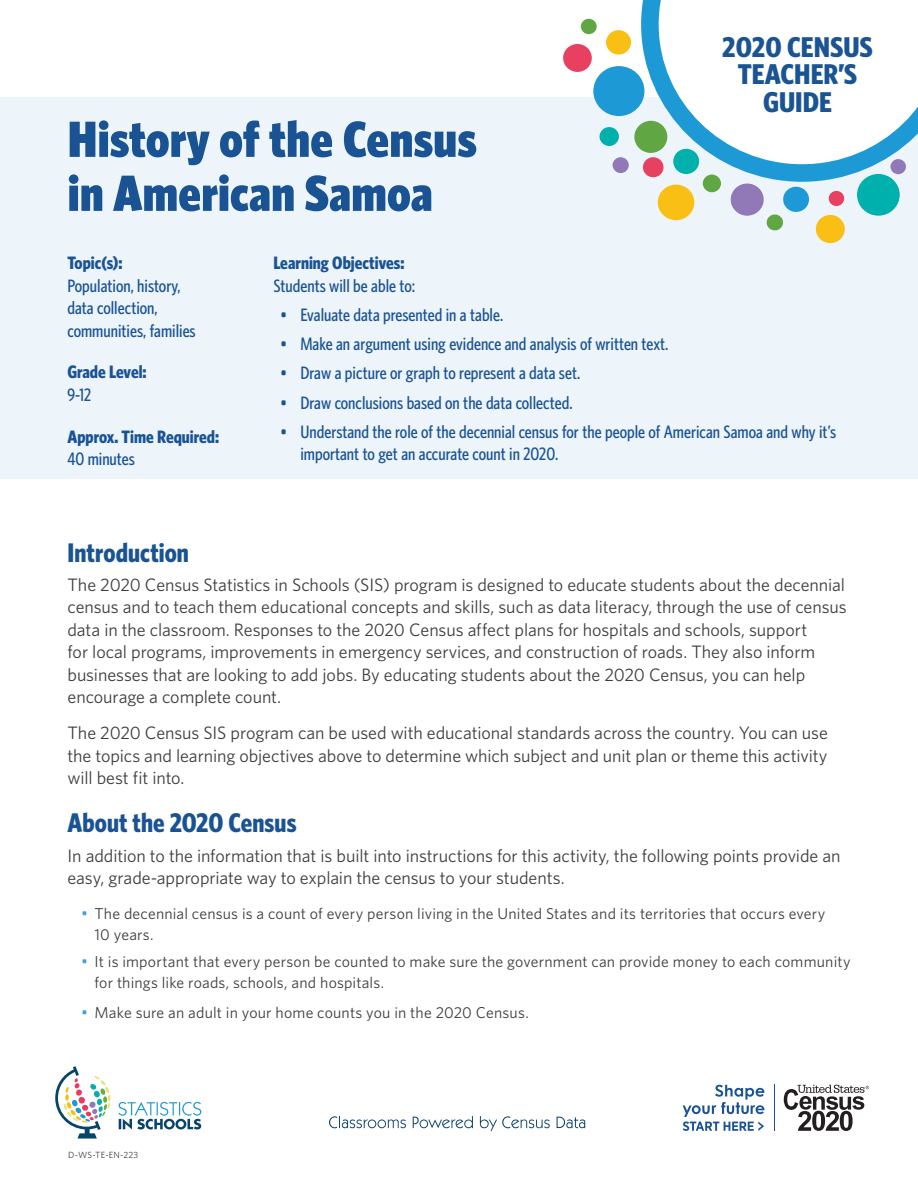
<style>
.page{position:relative;width:918px;height:1188px;background:#fff}
.page>*{position:absolute;margin:0;border:0;box-sizing:border-box;transform-origin:0 0}
.t1{font:900 condensed 51px/54px "Whitney HTF";letter-spacing:.01em;color:#1a5393}
.t2{font:700 condensed 28.65px/27.3px "Whitney HTF";color:#1a5493;text-align:center}
.t3{font:700 condensed 27px "Whitney HTF";letter-spacing:.005em;color:#1a5393}
.t4{font:18px/22.5px "Whitney HTF";letter-spacing:-.005em;color:#3e3e3f}
.t5{font:500 condensed 18px/22.5px "Whitney HTF";color:#1a5393}
.t6{font:700 condensed 18px "Whitney HTF";color:#1a5393}
.t7{font:15.75px/21px "Whitney HTF";letter-spacing:.01em;color:#3e3e3f}
.t8{font:9px "Whitney HTF";letter-spacing:.03em;color:#3e3e3f}
.s1{font-size:16.5px;color:#3fa1d9}
</style>
<div class="page">
<hr style="left:774px;top:1085px;width:1px;height:46px;background:#1a5393">
<svg style="left:683px;top:1085px;width:81px;height:46px"></svg>
<svg style="left:784px;top:1085px;width:85px;height:46px"></svg>
<svg style="left:118px;top:1102px;width:83px;height:28px"></svg>
<svg style="left:55px;top:1066px;width:56px;height:73px"></svg>
<svg style="left:329px;top:1116px;width:77px;height:12px"></svg>
<svg style="left:413px;top:1116px;width:60px;height:12px"></svg>
<svg style="left:480px;top:1116px;width:70px;height:15px"></svg>
<svg style="left:557px;top:1117px;width:28px;height:11px"></svg>
<div style="left:0;top:97px;width:918px;height:382px;background:#edf4fa"></div>
<svg style="left:641px;top:0;width:277px;height:182px"></svg>
<div style="left:593px;top:66px;width:51px;height:50px;background:#1d99d6;border-radius:50%"></div>
<div style="left:606px;top:30px;width:25px;height:25px;background:#f9bf14;border-radius:50%"></div>
<div style="left:563px;top:44px;width:29px;height:28px;background:#e74060;border-radius:50%"></div>
<div style="left:581px;top:19px;width:16px;height:15px;background:#60a744;border-radius:50%"></div>
<div style="left:600px;top:127px;width:19px;height:19px;background:#00b0ad;border-radius:50%"></div>
<div style="left:613px;top:157px;width:16px;height:16px;background:#9178b6;border-radius:50%"></div>
<div style="left:643px;top:157px;width:21px;height:20px;background:#e74060;border-radius:50%"></div>
<div style="left:634px;top:121px;width:33px;height:32px;background:#60a744;border-radius:50%"></div>
<div style="left:673px;top:149px;width:26px;height:25px;background:#00b0ad;border-radius:50%"></div>
<div style="left:658px;top:185px;width:36px;height:35px;background:#f9bf14;border-radius:50%"></div>
<div style="left:703px;top:175px;width:18px;height:17px;background:#60a744;border-radius:50%"></div>
<div style="left:731px;top:184px;width:33px;height:32px;background:#9178b6;border-radius:50%"></div>
<div style="left:783px;top:187px;width:26px;height:25px;background:#1d99d6;border-radius:50%"></div>
<div style="left:829px;top:191px;width:15px;height:15px;background:#e74060;border-radius:50%"></div>
<svg style="left:766px;top:214px;width:17px;height:17px"></svg>
<div style="left:816px;top:215px;width:29px;height:28px;background:#f9bf14;border-radius:50%"></div>
<div style="left:890px;top:159px;width:16px;height:15px;background:#9178b6;border-radius:50%"></div>
<div style="left:857px;top:174px;width:43px;height:42px;background:#00b0ad;border-radius:50%"></div>
<h1 class="t1" style="left:68px;top:111px;width:410px">History of the Census in American Samoa</h1>
<h2 class="t2" style="left:722px;top:33px;width:152px">2020 CENSUS<br>TEACHER’S<br>GUIDE</h2>
<p class="t6" style="left:68px;top:252px;width:57px">Topic(s):</p>
<p class="t5" style="left:68px;top:274px;width:130px">Population, history, data collection, communities, families</p>
<p class="t6" style="left:68px;top:362px;width:81px">Grade Level:</p>
<p class="t5" style="left:68px;top:383px;width:25px">9-12</p>
<p class="t6" style="left:68px;top:426px;width:153px">Approx. Time Required:</p>
<p class="t5" style="left:68px;top:448px;width:69px">40 minutes</p>
<p class="t6" style="left:273px;top:252px;width:133px">Learning Objectives:</p>
<p class="t5" style="left:273px;top:274px;width:143px">Students will be able to:</p>
<p class="t5" style="left:280px;top:303px;width:225px">• Evaluate data presented in a table.</p>
<p class="t5" style="left:280px;top:332px;width:390px">• Make an argument using evidence and analysis of written text.</p>
<p class="t5" style="left:280px;top:362px;width:302px">• Draw a picture or graph to represent a data set.</p>
<p class="t5" style="left:280px;top:391px;width:294px">• Draw conclusions based on the data collected.</p>
<p class="t5" style="left:300px;top:420px;width:537px;text-indent:-20px">• Understand the role of the decennial census for the people of American Samoa and why it’s important to get an accurate count in 2020.</p>
<h3 class="t3" style="left:68px;top:537px;width:123px">Introduction</h3>
<p class="t4" style="left:68px;top:573px;width:781px">The 2020 Census Statistics in Schools (SIS) program is designed to educate students about the decennial census and to teach them educational concepts and skills, such as data literacy, through the use of census data in the classroom. Responses to the 2020 Census affect plans for hospitals and schools, support<br>for local programs, improvements in emergency services, and construction of roads. They also inform businesses that are looking to add jobs. By educating students about the 2020 Census, you can help encourage a complete count.</p>
<p class="t4" style="left:68px;top:721px;width:762px;text-align:justify">The 2020 Census SIS program can be used with educational standards across the country. You can use the topics and learning objectives above to determine which subject and unit plan or theme this activity will best fit into.</p>
<h3 class="t3" style="left:68px;top:807px;width:230px">About the 2020 Census</h3>
<p class="t4" style="left:68px;top:844px;width:775px">In addition to the information that is built into instructions for this activity, the following points provide an easy, grade-appropriate way to explain the census to your students.</p>
<p class="t7" style="left:94px;top:902px;width:732px;text-indent:-14px"><span class="s1">•</span> The decennial census is a count of every person living in the United States and its territories that occurs every<br>10 years.</p>
<p class="t7" style="left:94px;top:951px;width:758px;text-indent:-14px"><span class="s1">•</span> It is important that every person be counted to make sure the government can provide money to each community for things like roads, schools, and hospitals.</p>
<p class="t7" style="left:81px;top:1001px;width:449px"><span class="s1">•</span> Make sure an adult in your home counts you in the 2020 Census.</p>
<p class="t8" style="left:68px;top:1150px;width:71px">D-WS-TE-EN-223</p>
</div>
